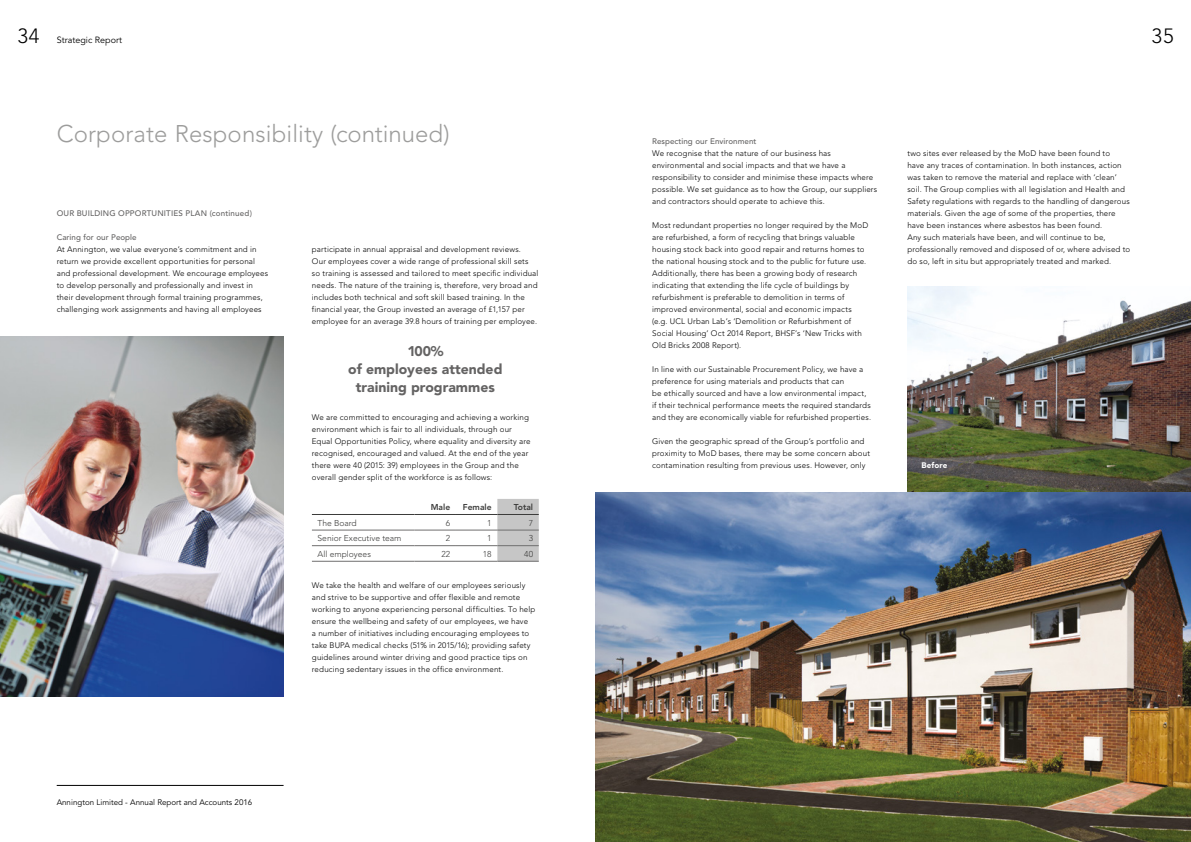
<style>
.page{position:relative;width:1191px;height:842px;background:#fff}
.page>*{position:absolute;margin:0;border:0;box-sizing:border-box;transform-origin:0 0}
.t1{font:300 24px "Avenir LT";letter-spacing:.005em;color:#9d9d9c}
.t2{font:300 20.5px "Avenir LT";color:#000}
.t3{font:900 14px/18px "Avenir LT";color:#646363;text-align:center}
.t4{font:9px "Avenir LT";color:#000}
.t5{font:300 8.5px "Avenir LT Std";color:#3c3c3b}
.t6{font:800 8.5px "Avenir LT Std";color:#3c3c3b}
.t7{font:300 8.5px "Avenir LT";color:#3c3c3b}
.t8{font:800 8.5px "Avenir LT";color:#3c3c3b}
.t9{font:300 8px/12px "Avenir LT";letter-spacing:.015em;color:#000}
.t10{font:500 8px "Avenir LT";letter-spacing:.005em;color:#646363}
.t11{font:8px "Avenir LT";color:#000}
.t12{font:900 8px "Avenir LT Std";letter-spacing:.01em;color:#fff}
</style>
<div class="page">
<img style="left:0;top:336px;width:283px;height:361px">
<img style="left:907px;top:287px;width:284px;height:205px">
<hr style="left:57px;top:785px;width:226px;height:1px;background:#000">
<svg style="left:312px;top:499px;width:227px;height:62px"></svg>
<hr style="left:312px;top:514px;width:102px;height:1px;background:#3c3c3b">
<hr style="left:414px;top:514px;width:42px;height:1px;background:#3c3c3b">
<hr style="left:456px;top:514px;width:41px;height:1px;background:#3c3c3b">
<hr style="left:497px;top:514px;width:42px;height:1px;background:#3c3c3b">
<hr style="left:312px;top:530px;width:102px;height:1px;background:#706f6f">
<hr style="left:414px;top:530px;width:42px;height:1px;background:#706f6f">
<hr style="left:456px;top:530px;width:41px;height:1px;background:#706f6f">
<hr style="left:497px;top:530px;width:42px;height:1px;background:#706f6f">
<hr style="left:312px;top:545px;width:102px;height:1px;background:#706f6f">
<hr style="left:414px;top:545px;width:42px;height:1px;background:#706f6f">
<hr style="left:456px;top:545px;width:41px;height:1px;background:#706f6f">
<hr style="left:497px;top:545px;width:42px;height:1px;background:#706f6f">
<hr style="left:312px;top:561px;width:102px;height:1px;background:#706f6f">
<hr style="left:414px;top:561px;width:42px;height:1px;background:#706f6f">
<hr style="left:456px;top:561px;width:41px;height:1px;background:#706f6f">
<hr style="left:497px;top:561px;width:42px;height:1px;background:#706f6f">
<img style="left:595px;top:492px;width:596px;height:350px">
<h2 class="t2" style="left:17px;top:23px;width:24px">34</h2>
<p class="t4" style="left:57px;top:34px;width:67px">Strategic Report</p>
<h1 class="t1" style="left:57px;top:120px;width:394px">Corporate Responsibility (continued)</h1>
<p class="t10" style="left:57px;top:209px;width:197px">OUR BUILDING OPPORTUNITIES PLAN (continued)</p>
<p class="t10" style="left:57px;top:233px;width:81px">Caring for our People</p>
<p class="t9" style="left:57px;top:243px;width:213px">At Annington, we value everyone’s commitment and in return we provide excellent opportunities for personal and professional development. We encourage employees to develop personally and professionally and invest in their development through formal training programmes, challenging work assignments and having all employees</p>
<p class="t9" style="left:312px;top:243px;width:228px">participate in annual appraisal and development reviews.<br>Our employees cover a wide range of professional skill sets so training is assessed and tailored to meet specific individual needs. The nature of the training is, therefore, very broad and includes both technical and soft skill based training. In the financial year, the Group invested an average of £1,157 per employee for an average 39.8 hours of training per employee.</p>
<h3 class="t3" style="left:348px;top:342px;width:156px">100%<br>of employees attended training programmes</h3>
<p class="t11" style="left:57px;top:798px;width:197px">Annington Limited - Annual Report and Accounts 2016</p>
<p class="t9" style="left:312px;top:411px;width:220px">We are committed to encouraging and achieving a working environment which is fair to all individuals, through our Equal Opportunities Policy, where equality and diversity are recognised, encouraged and valued. At the end of the year there were 40 (2015: 39) employees in the Group and the overall gender split of the workforce is as follows:</p>
<p class="t6" style="left:431px;top:502px;width:21px">Male</p>
<p class="t8" style="left:463px;top:502px;width:30px">Female</p>
<p class="t6" style="left:514px;top:502px;width:21px">Total</p>
<p class="t5" style="left:317px;top:518px;width:41px">The Board</p>
<p class="t7" style="left:446px;top:518px;width:6px">6</p>
<p class="t7" style="left:487px;top:518px;width:6px">1</p>
<p class="t5" style="left:528px;top:518px;width:6px">7</p>
<p class="t5" style="left:317px;top:533px;width:85px">Senior Executive team</p>
<p class="t7" style="left:446px;top:533px;width:6px">2</p>
<p class="t7" style="left:487px;top:533px;width:6px">1</p>
<p class="t5" style="left:528px;top:533px;width:6px">3</p>
<p class="t5" style="left:317px;top:549px;width:55px">All employees</p>
<p class="t7" style="left:441px;top:549px;width:10px">22</p>
<p class="t7" style="left:483px;top:549px;width:10px">18</p>
<p class="t5" style="left:524px;top:549px;width:10px">40</p>
<p class="t9" style="left:312px;top:579px;width:225px">We take the health and welfare of our employees seriously and strive to be supportive and offer flexible and remote working to anyone experiencing personal difficulties. To help ensure the wellbeing and safety of our employees, we have<br>a number of initiatives including encouraging employees to take BUPA medical checks (51% in 2015/16); providing safety guidelines around winter driving and good practice tips on reducing sedentary issues in the office environment.</p>
<h2 class="t2" style="left:1151px;top:23px;width:24px">35</h2>
<p class="t10" style="left:652px;top:137px;width:106px">Respecting our Environment</p>
<p class="t9" style="left:652px;top:147px;width:227px">We recognise that the nature of our business has environmental and social impacts and that we have a responsibility to consider and minimise these impacts where possible. We set guidance as to how the Group, our suppliers and contractors should operate to achieve this.</p>
<p class="t9" style="left:652px;top:219px;width:218px">Most redundant properties no longer required by the MoD are refurbished, a form of recycling that brings valuable housing stock back into good repair and returns homes to the national housing stock and to the public for future use.<br>Additionally, there has been a growing body of research indicating that extending the life cycle of buildings by refurbishment is preferable to demolition in terms of improved environmental, social and economic impacts (e.g. UCL Urban Lab’s ‘Demolition or Refurbishment of Social Housing’ Oct 2014 Report, BHSF’s ‘New Tricks with Old Bricks 2008 Report).</p>
<p class="t9" style="left:652px;top:363px;width:220px">In line with our Sustainable Procurement Policy, we have a preference for using materials and products that can<br>be ethically sourced and have a low environmental impact, if their technical performance meets the required standards and they are economically viable for refurbished properties.</p>
<p class="t9" style="left:652px;top:435px;width:219px">Given the geographic spread of the Group’s portfolio and proximity to MoD bases, there may be some concern about contamination resulting from previous uses. However, only</p>
<p class="t9" style="left:907px;top:147px;width:224px">two sites ever released by the MoD have been found to<br>have any traces of contamination. In both instances, action was taken to remove the material and replace with ‘clean’ soil. The Group complies with all legislation and Health and Safety regulations with regards to the handling of dangerous materials. Given the age of some of the properties, there have been instances where asbestos has been found.<br>Any such materials have been, and will continue to be, professionally removed and disposed of or, where advised to do so, left in situ but appropriately treated and marked.</p>
<p class="t12" style="left:921px;top:460px;width:27px">Before</p>
</div>
